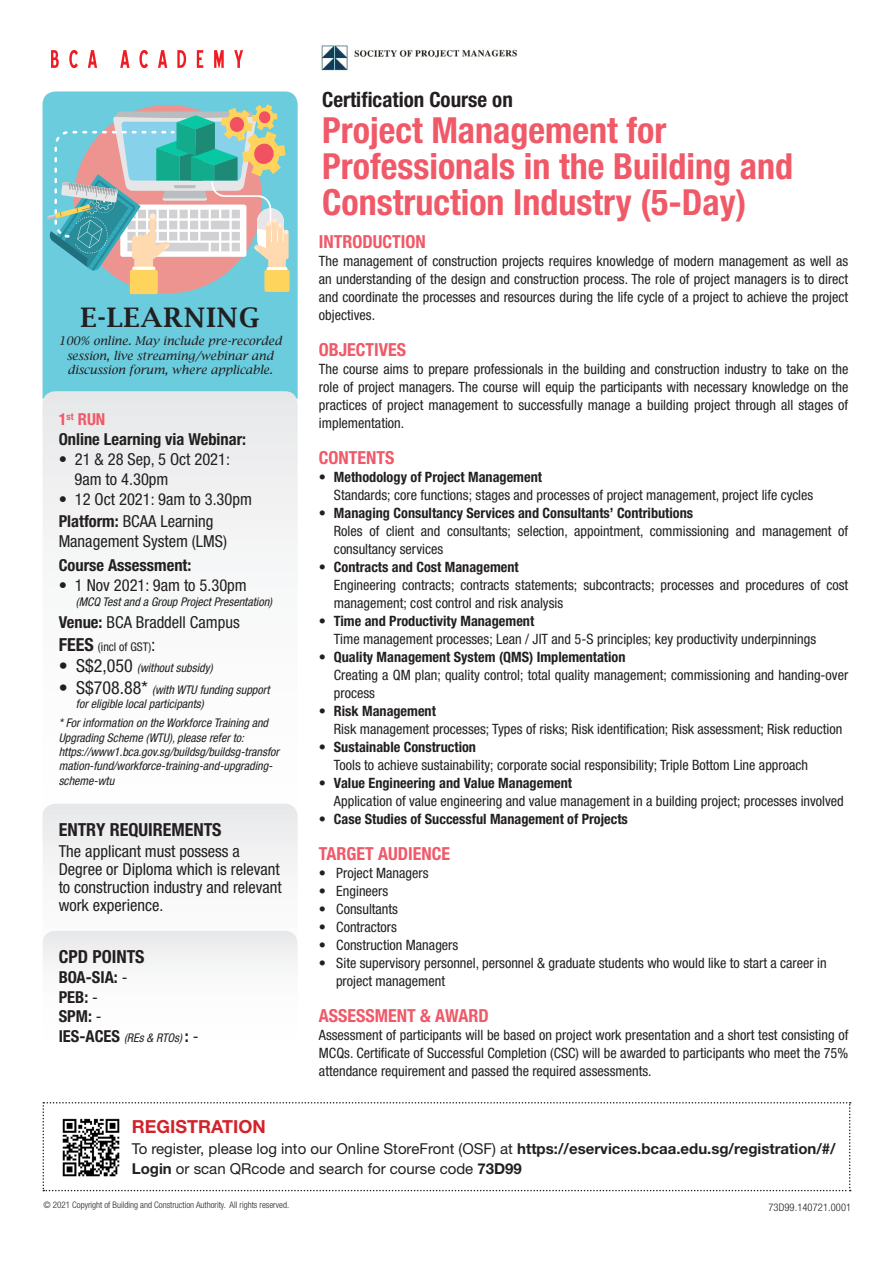
<style>
.page{position:relative;width:893px;height:1263px;background:#fff}
.page>*{position:absolute;margin:0;border:0;box-sizing:border-box;transform-origin:0 0}
.t1{font:700 condensed 36px/36px "Helvetica Neue LT Std";color:#f05968}
.t2{font:600 27px "Lucida Bright";letter-spacing:.04em;color:#231f20}
.t3{font:700 condensed 21px "Helvetica Neue LT Std";color:#231f20}
.t4{font:700 condensed 18px "Helvetica Neue LT Std";color:#f05968}
.t5{font:700 condensed 18px "Helvetica Neue LT Std";color:#231f20}
.t6{font:700 18px "Helvetica Neue LT Std";color:#d1232a}
.t7{font:condensed 16.5px/18px "Helvetica Neue LT Std";color:#231f20}
.t8{font:700 condensed 16.5px "Helvetica Neue LT Std";color:#231f20}
.t9{font:700 condensed 16.5px "Helvetica Neue LT Std";color:#f05968}
.t10{font:15px/19.5px "Helvetica Neue LT Std";color:#231f20}
.t11{font:condensed 14.25px/18px "Helvetica Neue LT Std";color:#231f20;text-align:justify}
.t12{font:700 condensed 14.25px "Helvetica Neue LT Std";color:#231f20}
.t13{font:italic condensed 12px "Helvetica Neue LT Std";color:#231f20}
.t14{font:italic 12px/14.4px "Lucida Bright";color:#231f20;text-align:center}
.t15{font:condensed 12px "Helvetica Neue LT Std";color:#231f20}
.t16{font:300 condensed 10.5px "Helvetica Neue LT Std";letter-spacing:.01em;color:#231f20}
.t17{font:300 condensed 9px "Helvetica Neue LT Std";color:#231f20}
.s1{font-weight:700}
.s2{font-weight:700;font-size:18px}
.s3{font-size:18px}
.s4{font-style:normal;font-size:18px}
.s5{font-weight:400}
.s6{font-weight:700;font-style:normal;font-size:16.5px}
.s7{font-style:normal;font-size:16.5px}
</style>
<div class="page">
<div style="left:43px;top:91px;width:255px;height:300px;background:#6bccde"></div>
<div style="left:43px;top:391px;width:255px;height:163px;background:#eeeef0"></div>
<div style="left:130px;top:270px;width:28px;height:24px;background:#ffd45c;border-radius:2px"></div>
<div style="left:264px;top:270px;width:26px;height:22px;background:#ffd45c;border-radius:2px"></div>
<svg style="left:47px;top:104px;width:242px;height:175px;background:#a2c0bd"></svg>
<div style="left:43px;top:804px;width:255px;height:67px;background:#eeeef0"></div>
<svg style="left:51px;top:50px;width:8px;height:18px"></svg>
<svg style="left:69px;top:50px;width:9px;height:18px"></svg>
<svg style="left:88px;top:50px;width:9px;height:18px"></svg>
<svg style="left:120px;top:50px;width:10px;height:18px"></svg>
<svg style="left:139px;top:50px;width:9px;height:18px"></svg>
<svg style="left:158px;top:50px;width:9px;height:18px"></svg>
<svg style="left:177px;top:50px;width:9px;height:18px"></svg>
<svg style="left:197px;top:50px;width:6px;height:18px"></svg>
<svg style="left:214px;top:50px;width:10px;height:18px"></svg>
<svg style="left:234px;top:50px;width:9px;height:18px"></svg>
<svg style="left:43px;top:1102px;width:808px;height:89px"></svg>
<div style="left:43px;top:931px;width:255px;height:35px;background:#efeff0"></div>
<img style="left:321px;top:45px;width:197px;height:26px">
<p class="t2" style="left:81px;top:302px;width:180px">E-LEARNING</p>
<p class="t14" style="left:58px;top:334px;width:225px">100% online. May include pre-recorded session, live streaming/webinar and discussion forum, where applicable.</p>
<p class="t9" style="left:59px;top:409px;width:48px">1<sup>st</sup> RUN</p>
<p class="t8" style="left:59px;top:429px;width:189px">Online Learning via Webinar:</p>
<p class="t7" style="left:59px;top:450px;width:173px">• 21 &amp; 28 Sep, 5 Oct 2021:</p>
<p class="t7" style="left:75px;top:470px;width:95px">9am to 4.30pm</p>
<p class="t7" style="left:59px;top:490px;width:195px">• 12 Oct 2021: 9am to 3.30pm</p>
<p class="t7" style="left:59px;top:511px;width:170px;line-height:19.8px"><span class="s1">Platform:</span> BCAA Learning<br>Management System (LMS)</p>
<p class="t8" style="left:59px;top:555px;width:134px">Course Assessment:</p>
<p class="t7" style="left:59px;top:576px;width:190px"><span class="s1">•</span> 1 Nov 2021: 9am to 5.30pm</p>
<p class="t13" style="left:76px;top:594px;width:198px">(MCQ Test and a Group Project Presentation)</p>
<p class="t7" style="left:59px;top:613px;width:183px"><span class="s1">Venue:</span> BCA Braddell Campus</p>
<p class="t15" style="left:59px;top:639px;width:98px"><span class="s2">FEES</span> (incl of GST)<span class="s3">:</span></p>
<p class="t13" style="left:59px;top:661px;width:155px"><span class="s4">• S$2,050</span> (without subsidy)</p>
<p class="t13" style="left:59px;top:683px;width:212px"><span class="s4">• S$708.88*</span> (with WTU funding support</p>
<p class="t13" style="left:76px;top:697px;width:129px">for eligible local participants)</p>
<p class="t13" style="left:59px;top:716px;width:211px">* For information on the Workforce Training and</p>
<p class="t13" style="left:59px;top:730px;width:187px">Upgrading Scheme (WTU), please refer to:</p>
<p class="t13" style="left:59px;top:745px;width:222px">https://www1.bca.gov.sg/buildsg/buildsg-transfor</p>
<p class="t13" style="left:59px;top:759px;width:216px">mation-fund/workforce-training-and-upgrading-</p>
<p class="t13" style="left:59px;top:774px;width:57px">scheme-wtu</p>
<p class="t5" style="left:59px;top:819px;width:164px">ENTRY REQUIREMENTS</p>
<p class="t7" style="left:59px;top:842px;width:225px">The applicant must possess a<br>Degree or Diploma which is relevant to construction industry and relevant work experience.</p>
<p class="t5" style="left:59px;top:946px;width:87px">CPD POINTS</p>
<p class="t8" style="left:59px;top:967px;width:70px">BOA-SIA: <span class="s5">-</span></p>
<p class="t8" style="left:59px;top:987px;width:41px">PEB: <span class="s5">-</span></p>
<p class="t8" style="left:59px;top:1006px;width:45px">SPM: <span class="s5">-</span></p>
<p class="t13" style="left:59px;top:1031px;width:141px"><span class="s6">IES-ACES</span> (REs &amp; RTOs) <span class="s6">:</span> <span class="s7">-</span></p>
<p class="t3" style="left:322px;top:86px;width:192px">Certification Course on</p>
<p class="t1" style="left:322px;top:111px;width:472px">Project Management for<br>Professionals in the Building and<br>Construction Industry (5-Day)</p>
<p class="t4" style="left:319px;top:230px;width:108px">INTRODUCTION</p>
<p class="t11" style="left:319px;top:252px;width:531px">The management of construction projects requires knowledge of modern management as well as an understanding of the design and construction process. The role of project managers is to direct and coordinate the processes and resources during the life cycle of a project to achieve the project objectives.</p>
<p class="t4" style="left:319px;top:338px;width:89px">OBJECTIVES</p>
<p class="t11" style="left:319px;top:360px;width:531px">The course aims to prepare professionals in the building and construction industry to take on the role of project managers. The course will equip the participants with necessary knowledge on the practices of project management to successfully manage a building project through all stages of implementation.</p>
<p class="t4" style="left:319px;top:446px;width:77px">CONTENTS</p>
<p class="t12" style="left:319px;top:468px;width:225px">• Methodology of Project Management</p>
<p class="t11" style="left:334px;top:486px;width:481px">Standards; core functions; stages and processes of project management, project life cycles</p>
<p class="t12" style="left:319px;top:504px;width:376px">• Managing Consultancy Services and Consultants’ Contributions</p>
<p class="t11" style="left:334px;top:522px;width:516px">Roles of client and consultants; selection, appointment, commissioning and management of consultancy services</p>
<p class="t12" style="left:319px;top:558px;width:201px">• Contracts and Cost Management</p>
<p class="t11" style="left:334px;top:576px;width:516px">Engineering contracts; contracts statements; subcontracts; processes and procedures of cost management; cost control and risk analysis</p>
<p class="t12" style="left:319px;top:612px;width:217px">• Time and Productivity Management</p>
<p class="t11" style="left:334px;top:630px;width:484px">Time management processes; Lean / JIT and 5-S principles; key productivity underpinnings</p>
<p class="t12" style="left:319px;top:648px;width:308px">• Quality Management System (QMS) Implementation</p>
<p class="t11" style="left:334px;top:666px;width:516px">Creating a QM plan; quality control; total quality management; commissioning and handing-over process</p>
<p class="t12" style="left:319px;top:702px;width:119px">• Risk Management</p>
<p class="t11" style="left:334px;top:720px;width:510px">Risk management processes; Types of risks; Risk identification; Risk assessment; Risk reduction</p>
<p class="t12" style="left:319px;top:738px;width:159px">• Sustainable Construction</p>
<p class="t11" style="left:334px;top:756px;width:476px">Tools to achieve sustainability; corporate social responsibility; Triple Bottom Line approach</p>
<p class="t12" style="left:319px;top:774px;width:255px">• Value Engineering and Value Management</p>
<p class="t11" style="left:334px;top:792px;width:511px">Application of value engineering and value management in a building project; processes involved</p>
<p class="t12" style="left:319px;top:810px;width:310px">• Case Studies of Successful Management of Projects</p>
<p class="t4" style="left:319px;top:842px;width:133px">TARGET AUDIENCE</p>
<p class="t11" style="left:319px;top:864px;width:111px">• Project Managers</p>
<p class="t11" style="left:319px;top:882px;width:71px">• Engineers</p>
<p class="t11" style="left:319px;top:900px;width:81px">• Consultants</p>
<p class="t11" style="left:319px;top:918px;width:80px">• Contractors</p>
<p class="t11" style="left:319px;top:936px;width:141px">• Construction Managers</p>
<p class="t11" style="left:319px;top:954px;width:509px">• Site supervisory personnel, personnel &amp; graduate students who would like to start a career in</p>
<p class="t11" style="left:336px;top:972px;width:111px">project management</p>
<p class="t4" style="left:319px;top:1004px;width:171px">ASSESSMENT &amp; AWARD</p>
<p class="t11" style="left:319px;top:1026px;width:531px">Assessment of participants will be based on project work presentation and a short test consisting of MCQs. Certificate of Successful Completion (CSC) will be awarded to participants who meet the 75% attendance requirement and passed the required assessments.</p>
<p class="t6" style="left:132px;top:1116px;width:135px">REGISTRATION</p>
<p class="t10" style="left:132px;top:1139px;width:705px">To register, please log into our Online StoreFront (OSF) at <span class="s1">https://eservices.bcaa.edu.sg/registration/#/<br>Login</span> or scan QRcode and search for course code <span class="s1">73D99</span></p>
<p class="t17" style="left:43px;top:1199px;width:247px">© 2021 Copyright of Building and Construction Authority. All rights reserved.</p>
<p class="t16" style="left:768px;top:1201px;width:84px">73D99.140721.0001</p>
</div>
